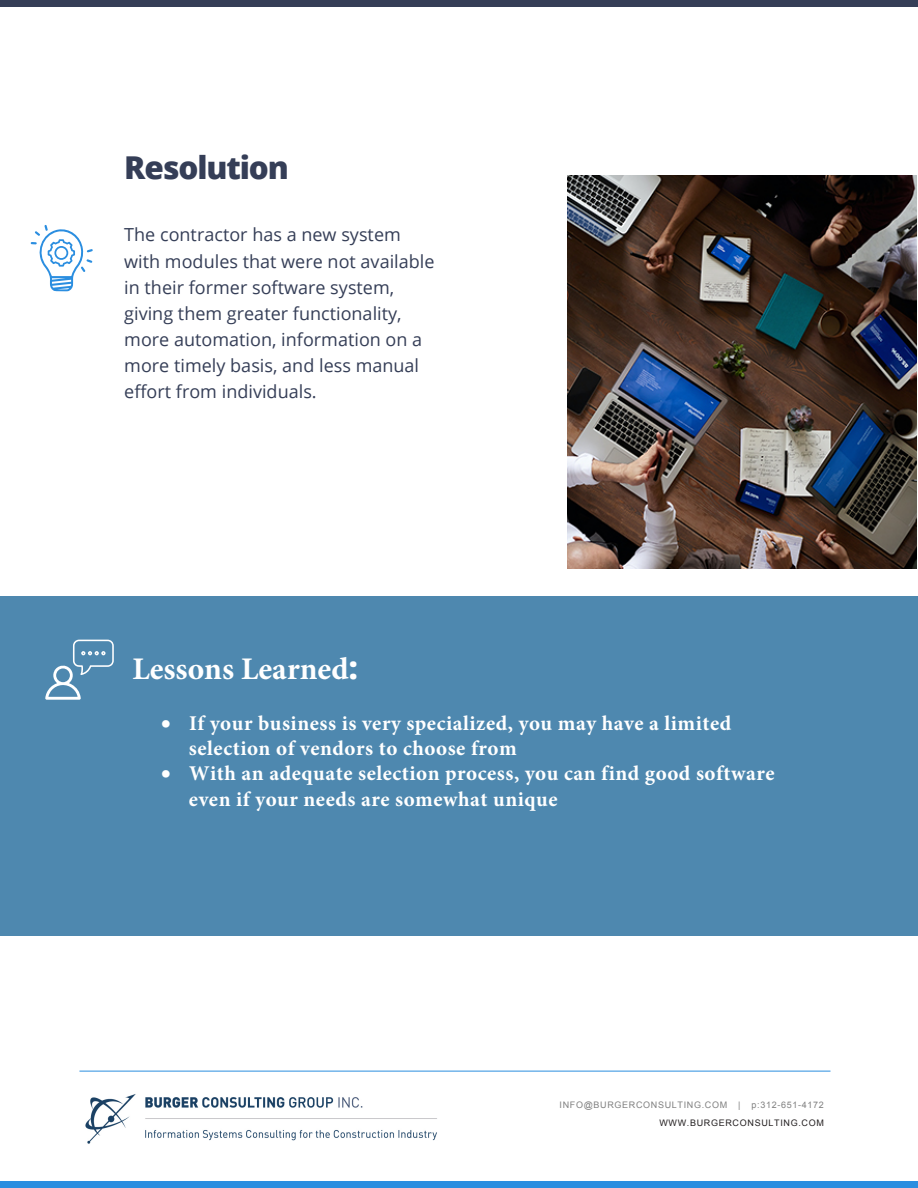
<style>
.page{position:relative;width:918px;height:1188px;background:#fff}
.page>*{position:absolute;margin:0;border:0;box-sizing:border-box;transform-origin:0 0}
.t1{font:700 31.5px "Minion Pro";color:#fff}
.t2{font:800 31.5px "Open Sans";letter-spacing:-.035em;color:#353e57}
.t3{font:700 21px/25.2px "Minion Pro";letter-spacing:.025em;color:#fff}
.t4{font:18px/26.1px "Open Sans";color:#353e57}
.t5{font:9px "Arial";letter-spacing:.075em;color:#808080}
.t6{font:9px "Arial";letter-spacing:.075em;color:#231f20}
.s1{font-family:"Open Sans";font-weight:800}
</style>
<div class="page">
<div style="left:1px;top:596px;width:917px;height:340px;background:#4e88af"></div>
<svg style="left:31px;top:225px;width:62px;height:66px"></svg>
<div style="left:0;top:1181px;width:918px;height:7px;background:#2b8ee0"></div>
<img style="left:85px;top:1094px;width:352px;height:50px">
<hr style="left:79px;top:1071px;width:752px;height:1px;background:#2b8ee0">
<div style="left:0;top:0;width:918px;height:7px;background:#353e57"></div>
<img style="left:568px;top:176px;width:349px;height:392px">
<svg style="left:45px;top:640px;width:69px;height:60px"></svg>
<h1 class="t2" style="left:124px;top:143px;width:166px">Resolution</h1>
<p class="t4" style="left:124px;top:221px;width:312px">The contractor has a new system with modules that were not available in their former software system, giving them greater functionality, more automation, information on a more timely basis, and less manual effort from individuals.</p>
<h1 class="t1" style="left:132px;top:650px;width:227px">Lessons Learned<span class="s1">:</span></h1>
<p class="t3" style="left:189px;top:710px;width:544px;text-indent:-28px">• If your business is very specialized, you may have a limited selection of vendors to choose from</p>
<p class="t3" style="left:189px;top:761px;width:587px;text-indent:-28px">• With an adequate selection process, you can find good software even if your needs are somewhat unique</p>
<p class="t5" style="left:560px;top:1099px;width:266px">INFO@BURGERCONSULTING.COM | p:312-651-4172</p>
<p class="t6" style="left:659px;top:1117px;width:166px">WWW.BURGERCONSULTING.COM</p>
</div>
